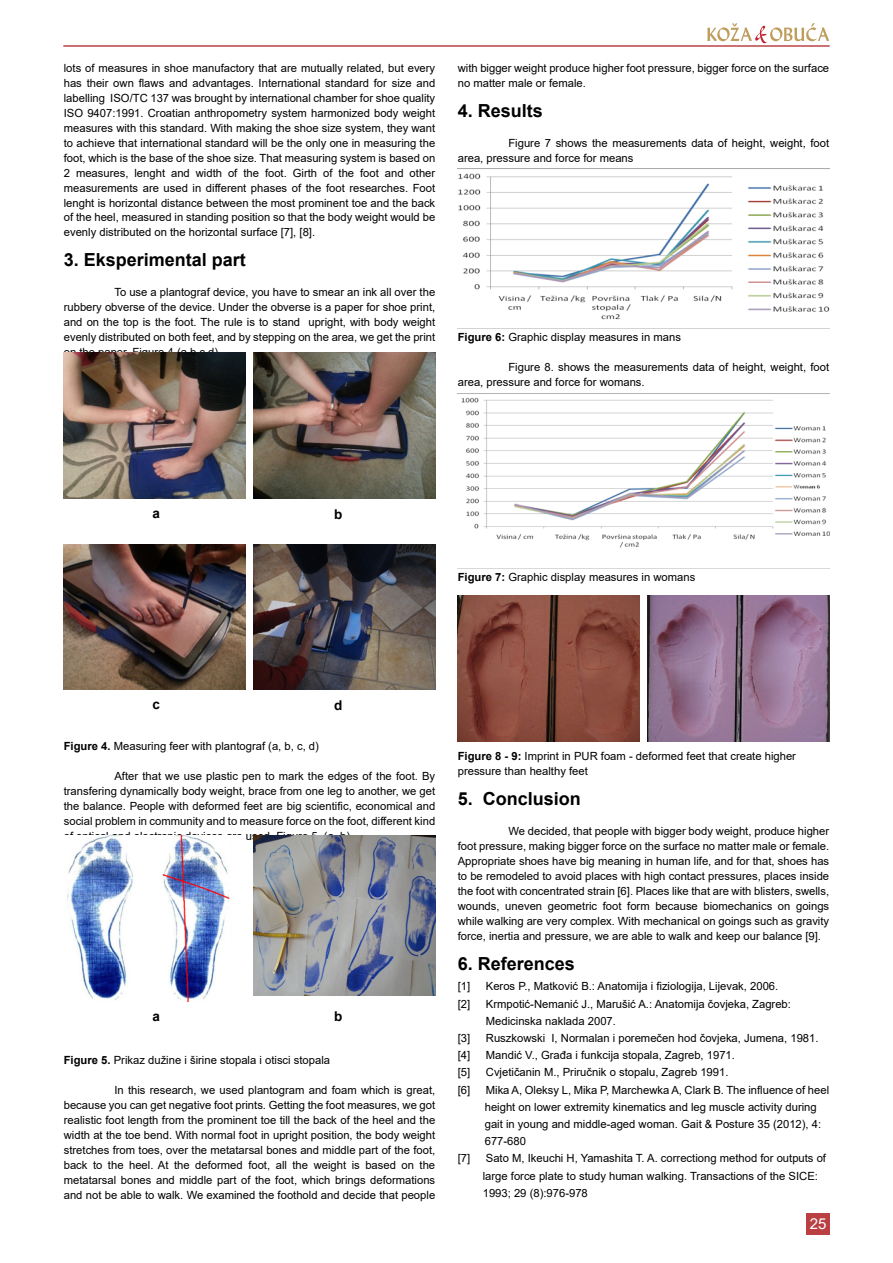
<style>
.page{position:relative;width:893px;height:1263px;background:#fff}
.page>*{position:absolute;margin:0;border:0;box-sizing:border-box;transform-origin:0 0}
.t1{font:700 18px "Arial";color:#000}
.t2{font:15px "Arial";color:#fff}
.t3{font:700 13.5px "Arial";color:#000}
.t4{font:11.25px/15px "Arial";color:#000}
.s1{font-weight:700}
</style>
<div class="page">
<hr style="left:64px;top:45px;width:765px;height:2px;background:#ba4044">
<svg style="left:707px;top:23px;width:122px;height:20px"></svg>
<div style="left:806px;top:1214px;width:23px;height:21px;background:#ba4044"></div>
<img style="left:458px;top:393px;width:371px;height:176px">
<img style="left:458px;top:173px;width:371px;height:147px">
<img style="left:458px;top:596px;width:181px;height:145px">
<img style="left:648px;top:596px;width:181px;height:145px">
<img style="left:67px;top:835px;width:163px;height:166px">
<img style="left:254px;top:835px;width:181px;height:161px">
<img style="left:64px;top:353px;width:181px;height:145px">
<img style="left:254px;top:353px;width:181px;height:145px">
<img style="left:64px;top:544px;width:181px;height:146px">
<img style="left:254px;top:544px;width:181px;height:146px">
<p class="t4" style="left:64px;top:61px;width:373px;text-align:justify">lots of measures in shoe manufactory that are mutually related, but every has their own flaws and advantages. International standard for size and labelling ISO/TC 137 was brought by international chamber for shoe quality ISO 9407:1991. Croatian anthropometry system harmonized body weight measures with this standard. With making the shoe size system, they want to achieve that international standard will be the only one in measuring the foot, which is the base of the shoe size. That measuring system is based on 2 measures, lenght and width of the foot. Girth of the foot and other measurements are used in different phases of the foot researches. Foot lenght is horizontal distance between the most prominent toe and the back of the heel, measured in standing position so that the body weight would be evenly distributed on the horizontal surface [7], [8].</p>
<h1 class="t1" style="left:64px;top:253px;width:184px">3. Eksperimental part</h1>
<p class="t4" style="left:64px;top:286px;width:373px;text-align:justify;text-indent:51px">To use a plantograf device, you have to smear an ink all over the rubbery obverse of the device. Under the obverse is a paper for shoe print, and on the top is the foot. The rule is to stand upright, with body weight evenly distributed on both feet, and by stepping on the area, we get the print on the paper, Figure 4.(a,b,c,d).</p>
<p class="t4" style="left:458px;top:61px;width:373px">with bigger weight produce higher foot pressure, bigger force on the surface no matter male or female.</p>
<h1 class="t1" style="left:458px;top:104px;width:87px">4. Results</h1>
<p class="t4" style="left:458px;top:136px;width:373px;text-indent:51px">Figure 7 shows the measurements data of height, weight, foot area, pressure and force for means</p>
<p class="t4" style="left:458px;top:331px;width:225px"><span class="s1">Figure 6:</span> Graphic display measures in mans</p>
<p class="t4" style="left:458px;top:361px;width:373px;text-indent:51px">Figure 8. shows the measurements data of height, weight, foot area, pressure and force for womans.</p>
<p class="t3" style="left:152px;top:508px;width:9px">a</p>
<p class="t3" style="left:334px;top:509px;width:10px">b</p>
<p class="t4" style="left:458px;top:570px;width:239px"><span class="s1">Figure 7:</span> Graphic display measures in womans</p>
<p class="t3" style="left:152px;top:700px;width:9px">c</p>
<p class="t3" style="left:334px;top:700px;width:10px">d</p>
<p class="t4" style="left:64px;top:740px;width:257px"><span class="s1">Figure 4.</span> Measuring feer with plantograf (a, b, c, d)</p>
<p class="t4" style="left:64px;top:770px;width:373px;text-align:justify;text-indent:51px">After that we use plastic pen to mark the edges of the foot. By transfering dynamically body weight, brace from one leg to another, we get the balance. People with deformed feet are big scientific, economical and social problem in community and to measure force on the foot, different kind of optical and electronic devices are used, Figure 5. (a, b).</p>
<p class="t3" style="left:152px;top:1011px;width:9px">a</p>
<p class="t3" style="left:334px;top:1011px;width:10px">b</p>
<p class="t4" style="left:64px;top:1054px;width:268px"><span class="s1">Figure 5.</span> Prikaz dužine i širine stopala i otisci stopala</p>
<p class="t4" style="left:64px;top:1084px;width:373px;text-align:justify;text-indent:51px">In this research, we used plantogram and foam which is great, because you can get negative foot prints. Getting the foot measures, we got realistic foot length from the prominent toe till the back of the heel and the width at the toe bend. With normal foot in upright position, the body weight stretches from toes, over the metatarsal bones and middle part of the foot, back to the heel. At the deformed foot, all the weight is based on the metatarsal bones and middle part of the foot, which brings deformations and not be able to walk. We examined the foothold and decide that people</p>
<p class="t4" style="left:458px;top:750px;width:340px"><span class="s1">Figure 8 - 9:</span> Imprint in PUR foam - deformed feet that create higher pressure than healthy feet</p>
<h1 class="t1" style="left:458px;top:792px;width:125px">5. Conclusion</h1>
<p class="t4" style="left:458px;top:825px;width:373px;text-align:justify;text-indent:51px">We decided, that people with bigger body weight, produce higher foot pressure, making bigger force on the surface no matter male or female.<br>Appropriate shoes have big meaning in human life, and for that, shoes has to be remodeled to avoid places with high contact pressures, places inside the foot with concentrated strain [6]. Places like that are with blisters, swells, wounds, uneven geometric foot form because biomechanics on goings while walking are very complex. With mechanical on goings such as gravity force, inertia and pressure, we are able to walk and keep our balance [9].</p>
<h1 class="t1" style="left:458px;top:956px;width:119px">6. References</h1>
<p class="t4" style="left:458px;top:980px;width:14px">[1]</p>
<p class="t4" style="left:486px;top:980px;width:294px">Keros P., Matković B.: Anatomĳa i fiziologĳa, Lĳevak, 2006.</p>
<p class="t4" style="left:458px;top:997px;width:14px">[2]</p>
<p class="t4" style="left:486px;top:996px;width:307px;line-height:17.2px">Krmpotić-Nemanić J., Marušić A.: Anatomĳa čovjeka, Zagreb:<br>Medicinska naklada 2007.</p>
<p class="t4" style="left:458px;top:1031px;width:14px">[3]</p>
<p class="t4" style="left:486px;top:1031px;width:334px">Ruszkowski I, Normalan i poremečen hod čovjeka, Jumena, 1981.</p>
<p class="t4" style="left:458px;top:1049px;width:14px">[4]</p>
<p class="t4" style="left:486px;top:1049px;width:251px">Mandić V., Građa i funkcĳa stopala, Zagreb, 1971.</p>
<p class="t4" style="left:458px;top:1066px;width:14px">[5]</p>
<p class="t4" style="left:486px;top:1066px;width:244px">Cvjetičanin M., Priručnik o stopalu, Zagreb 1991.</p>
<p class="t4" style="left:458px;top:1083px;width:14px">[6]</p>
<p class="t4" style="left:485px;top:1082px;width:346px;line-height:17.2px">Mika A, Oleksy L, Mika P, Marchewka A, Clark B. The influence of heel height on lower extremity kinematics and leg muscle activity during gait in young and middle-aged woman. Gait &amp; Posture 35 (2012), 4:<br>677-680</p>
<p class="t4" style="left:458px;top:1152px;width:14px">[7]</p>
<p class="t4" style="left:483px;top:1151px;width:345px;line-height:17.2px">Sato M, Ikeuchi H, Yamashita T. A. correctiong method for outputs of large force plate to study human walking. Transactions of the SICE:<br>1993; 29 (8):976-978</p>
<h2 class="t2" style="left:810px;top:1218px;width:18px">25</h2>
</div>
